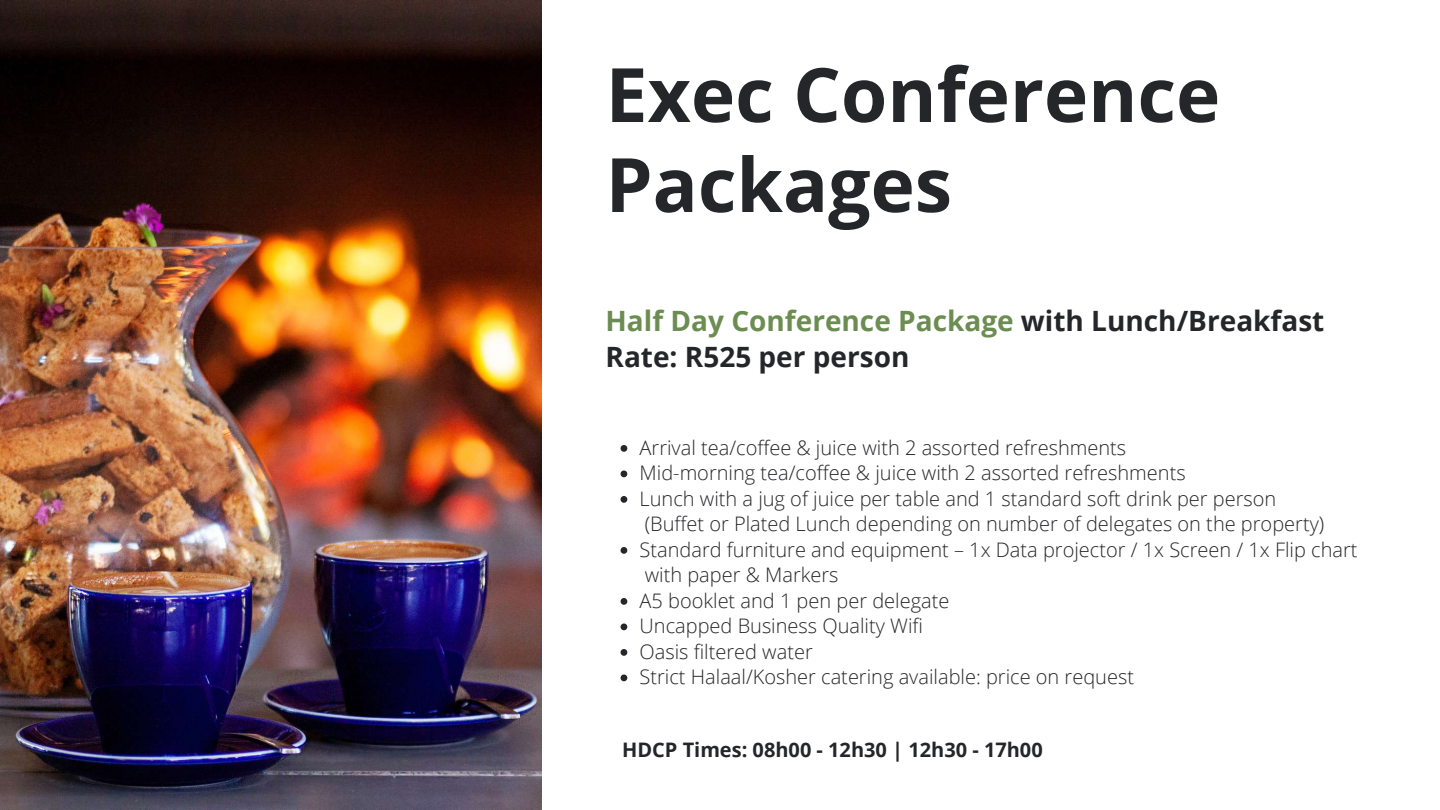
<style>
.page{position:relative;width:1440px;height:810px;background:#fff}
.page>*{position:absolute;margin:0;border:0;box-sizing:border-box;transform-origin:0 0}
.t1{font:700 75px/90px "Open Sans";color:#252629}
.t2{font:700 28px/36px "Open Sans";color:#252629}
.t3{font:300 20px/25.5px "Open Sans";color:#252629}
.t4{font:700 20px "Open Sans";color:#252629}
.s1{color:#6c8d52}
</style>
<div class="page">
<img style="left:0;top:0;width:542px;height:810px">
<svg style="left:621px;top:445px;width:6px;height:7px"></svg>
<svg style="left:621px;top:471px;width:6px;height:6px"></svg>
<svg style="left:621px;top:496px;width:6px;height:7px"></svg>
<svg style="left:621px;top:547px;width:6px;height:7px"></svg>
<svg style="left:621px;top:598px;width:6px;height:7px"></svg>
<svg style="left:621px;top:624px;width:6px;height:6px"></svg>
<svg style="left:621px;top:649px;width:6px;height:7px"></svg>
<svg style="left:621px;top:675px;width:6px;height:6px"></svg>
<h1 class="t1" style="left:606px;top:48px;width:616px">Exec Conference<br>Packages</h1>
<h2 class="t2" style="left:606px;top:302px;width:720px"><span class="s1">Half Day Conference Package</span> with Lunch/Breakfast<br>Rate: R525 per person</h2>
<p class="t3" style="left:640px;top:434px;width:719px">Arrival tea/coffee &amp; juice with 2 assorted refreshments<br>Mid-morning tea/coffee &amp; juice with 2 assorted refreshments<br>Lunch with a jug of juice per table and 1 standard soft drink per person<br>(Buffet or Plated Lunch depending on number of delegates on the property)<br>Standard furniture and equipment – 1x Data projector / 1x Screen / 1x Flip chart with paper &amp; Markers<br>A5 booklet and 1 pen per delegate<br>Uncapped Business Quality Wifi<br>Oasis filtered water<br>Strict Halaal/Kosher catering available: price on request</p>
<p class="t4" style="left:622px;top:736px;width:422px">HDCP Times: 08h00 - 12h30 | 12h30 - 17h00</p>
</div>
